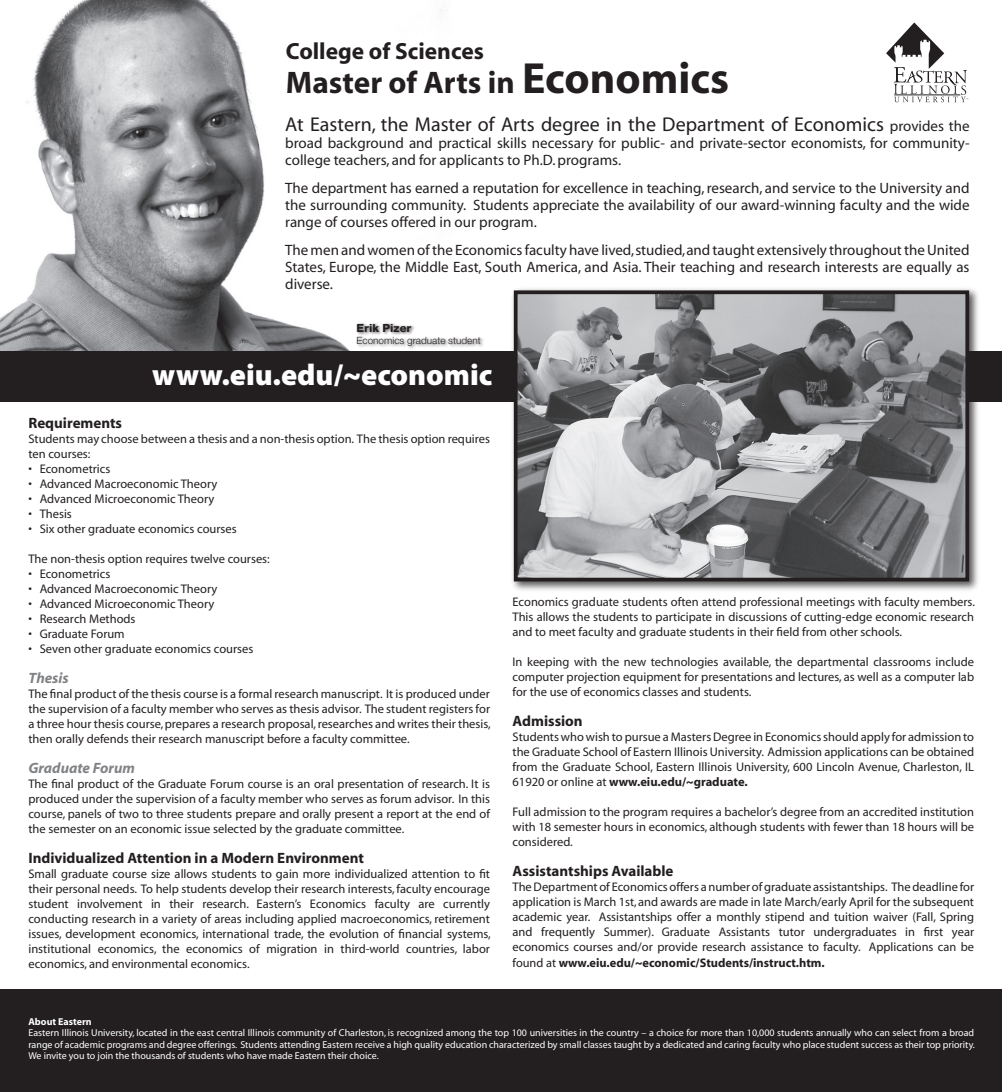
<style>
.page{position:relative;width:1002px;height:1092px;background:#fff}
.page>*{position:absolute;margin:0;border:0;box-sizing:border-box;transform-origin:0 0}
.t1{font:700 31.25px "Myriad";color:#231f20}
.t2{font:900 30px "Myriad Pro";color:#fff}
.t3{font:700 23.5px "Myriad";color:#231f20}
.t4{font:20px "Myriad";color:#231f20}
.t5{font:15px/16.9px "Myriad";color:#231f20;text-align:justify}
.t6{font:700 15px "Myriad";color:#231f20}
.t7{font:italic 700 15px "Myriad";color:#808285}
.t8{font:12.5px/15px "Myriad";color:#231f20;text-align:justify}
.t9{font:800 11.25px "Helvetica Neue";color:#231f20}
.t10{font:10px/11.2px "Myriad";color:#fff;text-align:justify}
.t11{font:300 10px "Helvetica Neue";color:#231f20}
.t12{font:700 10px "Myriad";color:#fff}
.s1{font-size:43.75px}
.s2{font-size:15px}
.s3{font-weight:700}
</style>
<div class="page">
<img style="left:0;top:0;width:445px;height:351px">
<div style="left:0;top:989px;width:1001px;height:102px;background:#231f20"></div>
<div style="left:0;top:351px;width:1001px;height:50px;background:#231f20"></div>
<div style="left:509px;top:286px;width:472px;height:307px;background:#231f20;opacity:.75"></div>
<img style="left:518px;top:295px;width:445px;height:281px">
<div style="left:513px;top:290px;width:455px;height:291px;border:4px solid #231f20"></div>
<svg style="left:886px;top:22px;width:82px;height:80px"></svg>
<div style="left:355px;top:321px;width:130px;height:30px;background:#231f20;opacity:.75"></div>
<h3 class="t3" style="left:286px;top:38px;width:199px">College of Sciences</h3>
<h1 class="t1" style="left:286px;top:66px;width:444px">Master of Arts in <span class="s1">Economics</span></h1>
<h3 class="t4" style="left:285px;top:114px;width:685px">At Eastern, the Master of Arts degree in the Department of Economics <span class="s2">provides the</span></h3>
<p class="t5" style="left:285px;top:135px;width:685px">broad background and practical skills necessary for public- and private-sector economists, for community&shy;college teachers, and for applicants to Ph.D. programs.</p>
<p class="t5" style="left:285px;top:180px;width:685px">The department has earned a reputation for excellence in teaching, research, and service to the University and the surrounding community. Students appreciate the availability of our award-winning faculty and the wide range of courses offered in our program.</p>
<p class="t5" style="left:285px;top:242px;width:685px">The men and women of the Economics faculty have lived, studied, and taught extensively throughout the United States, Europe, the Middle East, South America, and Asia. Their teaching and research interests are equally as diverse.</p>
<p class="t9" style="left:356px;top:321px;width:56px">Erik Pizer</p>
<p class="t11" style="left:356px;top:334px;width:126px">Economics graduate student</p>
<h2 class="t2" style="left:152px;top:358px;width:341px">www.eiu.edu/~economic</h2>
<p class="t6" style="left:28px;top:415px;width:95px">Requirements</p>
<p class="t8" style="left:28px;top:432px;width:463px">Students may choose between a thesis and a non-thesis option. The thesis option requires ten courses:</p>
<p class="t8" style="left:28px;top:462px;width:83px">• Econometrics</p>
<p class="t8" style="left:28px;top:477px;width:190px">• Advanced Macroeconomic Theory</p>
<p class="t8" style="left:28px;top:492px;width:187px">• Advanced Microeconomic Theory</p>
<p class="t8" style="left:28px;top:507px;width:45px">• Thesis</p>
<p class="t8" style="left:28px;top:522px;width:210px">• Six other graduate economics courses</p>
<p class="t8" style="left:28px;top:552px;width:243px">The non-thesis option requires twelve courses:</p>
<p class="t8" style="left:28px;top:567px;width:83px">• Econometrics</p>
<p class="t8" style="left:28px;top:582px;width:190px">• Advanced Macroeconomic Theory</p>
<p class="t8" style="left:28px;top:597px;width:187px">• Advanced Microeconomic Theory</p>
<p class="t8" style="left:28px;top:612px;width:109px">• Research Methods</p>
<p class="t8" style="left:28px;top:627px;width:98px">• Graduate Forum</p>
<p class="t8" style="left:28px;top:642px;width:226px">• Seven other graduate economics courses</p>
<p class="t7" style="left:28px;top:670px;width:42px">Thesis</p>
<p class="t8" style="left:28px;top:687px;width:464px">The final product of the thesis course is a formal research manuscript. It is produced under the supervision of a faculty member who serves as thesis advisor. The student registers for a three hour thesis course, prepares a research proposal, researches and writes their thesis, then orally defends their research manuscript before a faculty committee.</p>
<p class="t7" style="left:28px;top:760px;width:108px">Graduate Forum</p>
<p class="t8" style="left:28px;top:777px;width:463px">The final product of the Graduate Forum course is an oral presentation of research. It is produced under the supervision of a faculty member who serves as forum advisor. In this course, panels of two to three students prepare and orally present a report at the end of the semester on an economic issue selected by the graduate committee.</p>
<p class="t6" style="left:28px;top:850px;width:337px">Individualized Attention in a Modern Environment</p>
<p class="t8" style="left:28px;top:867px;width:464px">Small graduate course size allows students to gain more individualized attention to fit their personal needs. To help students develop their research interests, faculty encourage student involvement in their research. Eastern’s Economics faculty are currently conducting research in a variety of areas including applied macroeconomics, retirement issues, development economics, international trade, the evolution of financial systems, institutional economics, the economics of migration in third-world countries, labor economics, and environmental economics.</p>
<p class="t8" style="left:512px;top:595px;width:464px">Economics graduate students often attend professional meetings with faculty members.<br>This allows the students to participate in discussions of cutting-edge economic research and to meet faculty and graduate students in their field from other schools.</p>
<p class="t8" style="left:512px;top:655px;width:463px">In keeping with the new technologies available, the departmental classrooms include computer projection equipment for presentations and lectures, as well as a computer lab for the use of economics classes and students.</p>
<p class="t6" style="left:512px;top:713px;width:72px">Admission</p>
<p class="t8" style="left:512px;top:730px;width:463px">Students who wish to pursue a Masters Degree in Economics should apply for admission to the Graduate School of Eastern Illinois University. Admission applications can be obtained from the Graduate School, Eastern Illinois University, 600 Lincoln Avenue, Charleston, IL 61920 or online at <span class="s3">www.eiu.edu/~graduate.</span></p>
<p class="t8" style="left:512px;top:805px;width:463px">Full admission to the program requires a bachelor’s degree from an accredited institution with 18 semester hours in economics, although students with fewer than 18 hours will be considered.</p>
<p class="t6" style="left:512px;top:863px;width:162px">Assistantships Available</p>
<p class="t8" style="left:512px;top:880px;width:463px">The Department of Economics offers a number of graduate assistantships. The deadline for application is March 1st, and awards are made in late March/early April for the subsequent academic year. Assistantships offer a monthly stipend and tuition waiver (Fall, Spring and frequently Summer). Graduate Assistants tutor undergraduates in first year economics courses and/or provide research assistance to faculty. Applications can be found at <span class="s3">www.eiu.edu/~economic/Students/instruct.htm.</span></p>
<p class="t12" style="left:28px;top:1016px;width:65px">About Eastern</p>
<p class="t10" style="left:28px;top:1027px;width:947px">Eastern Illinois University, located in the east central Illinois community of Charleston, is recognized among the top 100 universities in the country – a choice for more than 10,000 students annually who can select from a broad range of academic programs and degree offerings. Students attending Eastern receive a high quality education characterized by small classes taught by a dedicated and caring faculty who place student success as their top priority.<br>We invite you to join the thousands of students who have made Eastern their choice.</p>
</div>
